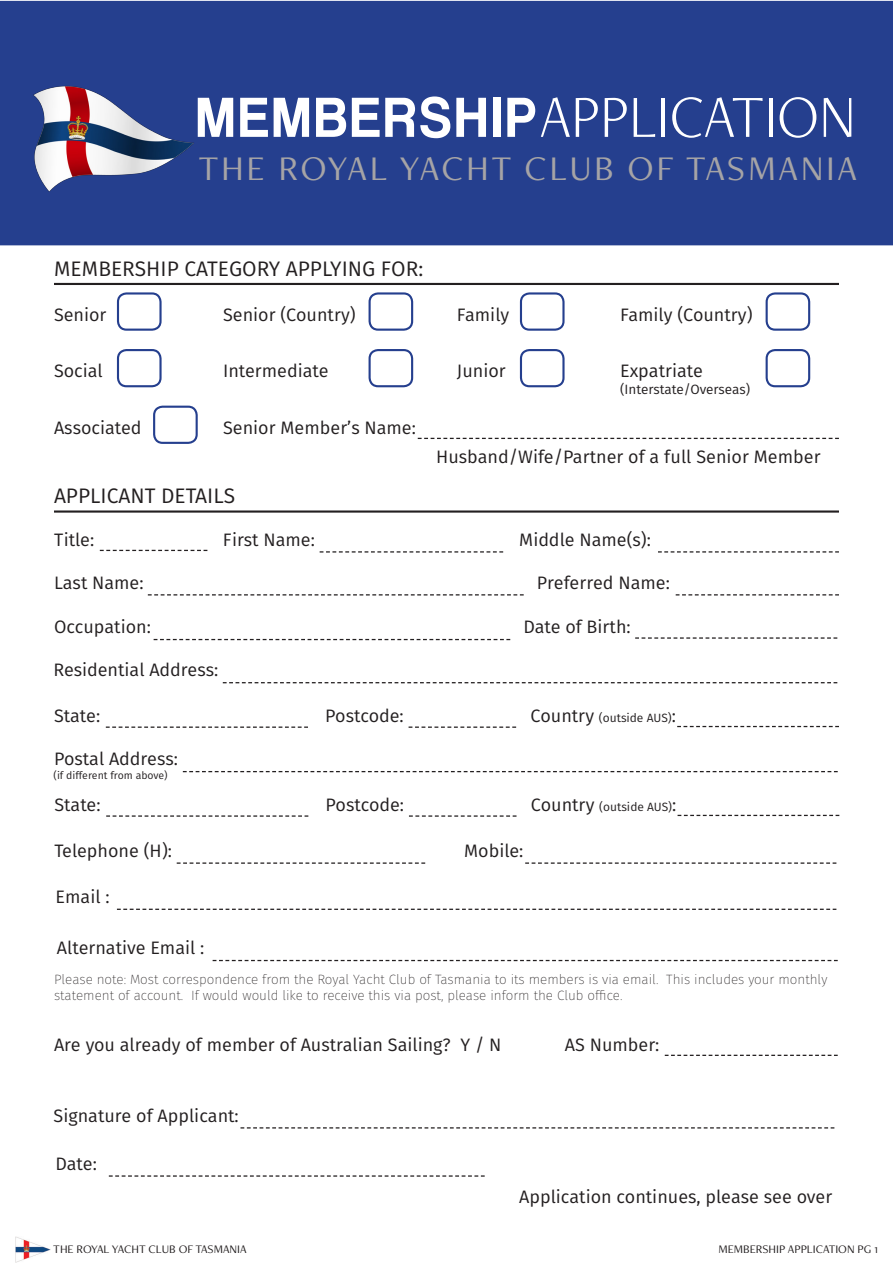
<style>
.page{position:relative;width:893px;height:1263px;background:#fff}
.page>*{position:absolute;margin:0;border:0;box-sizing:border-box;transform-origin:0 0}
.t1{font:300 62.1px "Freight Neo Pro";color:#fff;scale:.94 1}
.t2{font:36px "Freight Neo Pro";letter-spacing:.07em;color:#a6a4a6}
.t3{font:21px "Fira Sans";color:#231f20}
.t4{font:18px "Fira Sans";color:#231f20}
.t5{font:200 13.5px/16.2px "Fira Sans";color:#231f20}
.t6{font:13.5px "Fira Sans";color:#231f20}
.t7{font:12px "Freight Neo Pro";color:#231f20}
.t8{font:12px "Fira Sans";color:#231f20}
.t9{font:10.5px "Fira Sans";color:#231f20}
.s1{font-family:"Coolvetica Rg";font-weight:400;font-size:58.8px}
.s2{font-size:18px}
</style>
<div class="page">
<div style="left:0;top:0;width:893px;height:246px;background:#253f8e"></div>
<hr style="left:54px;top:283px;width:785px;height:2px;background:#231f20">
<div style="left:117px;top:292px;width:45px;height:39px;border:2px solid #253f8e;border-radius:9px"></div>
<div style="left:369px;top:292px;width:44px;height:39px;border:2px solid #253f8e;border-radius:9px"></div>
<div style="left:520px;top:292px;width:45px;height:39px;border:2px solid #253f8e;border-radius:9px"></div>
<div style="left:766px;top:292px;width:44px;height:39px;border:2px solid #253f8e;border-radius:9px"></div>
<div style="left:117px;top:349px;width:45px;height:38px;border:2px solid #253f8e;border-radius:9px"></div>
<div style="left:369px;top:349px;width:44px;height:38px;border:2px solid #253f8e;border-radius:9px"></div>
<div style="left:520px;top:349px;width:45px;height:38px;border:2px solid #253f8e;border-radius:9px"></div>
<div style="left:766px;top:349px;width:44px;height:38px;border:2px solid #253f8e;border-radius:9px"></div>
<div style="left:153px;top:406px;width:45px;height:38px;border:2px solid #253f8e;border-radius:9px"></div>
<svg style="left:418px;top:438px;width:421px;height:1px"></svg>
<hr style="left:54px;top:510px;width:785px;height:3px;background:#231f20">
<svg style="left:100px;top:550px;width:107px;height:1px"></svg>
<svg style="left:148px;top:594px;width:376px;height:1px"></svg>
<svg style="left:320px;top:551px;width:183px;height:1px"></svg>
<svg style="left:658px;top:551px;width:181px;height:1px"></svg>
<svg style="left:676px;top:594px;width:163px;height:1px"></svg>
<svg style="left:635px;top:637px;width:202px;height:2px"></svg>
<svg style="left:154px;top:639px;width:356px;height:1px"></svg>
<svg style="left:223px;top:682px;width:614px;height:1px"></svg>
<svg style="left:106px;top:726px;width:202px;height:2px"></svg>
<svg style="left:409px;top:726px;width:107px;height:2px"></svg>
<svg style="left:677px;top:726px;width:162px;height:1px"></svg>
<svg style="left:183px;top:771px;width:655px;height:1px"></svg>
<svg style="left:106px;top:815px;width:202px;height:2px"></svg>
<svg style="left:409px;top:815px;width:107px;height:2px"></svg>
<svg style="left:678px;top:815px;width:161px;height:1px"></svg>
<svg style="left:177px;top:862px;width:248px;height:2px"></svg>
<svg style="left:525px;top:862px;width:311px;height:2px"></svg>
<svg style="left:117px;top:909px;width:719px;height:1px"></svg>
<svg style="left:665px;top:1055px;width:173px;height:1px"></svg>
<svg style="left:213px;top:960px;width:625px;height:1px"></svg>
<img style="left:16px;top:1236px;width:34px;height:27px">
<svg style="left:240px;top:1127px;width:594px;height:1px"></svg>
<svg style="left:109px;top:1175px;width:376px;height:2px"></svg>
<img style="left:34px;top:77px;width:163px;height:121px">
<p class="t1" style="left:196px;top:74px;width:703px"><span class="s1">MEMBERSHIP</span>APPLICATION</p>
<p class="t2" style="left:198px;top:144px;width:660px">THE ROYAL YACHT CLUB OF TASMANIA</p>
<p class="t3" style="left:54px;top:254px;width:371px">MEMBERSHIP CATEGORY APPLYING FOR:</p>
<p class="t4" style="left:54px;top:302px;width:54px">Senior</p>
<p class="t4" style="left:223px;top:302px;width:134px">Senior (Country)</p>
<p class="t4" style="left:457px;top:302px;width:54px">Family</p>
<p class="t4" style="left:620px;top:302px;width:134px">Family (Country)</p>
<p class="t4" style="left:54px;top:358px;width:50px">Social</p>
<p class="t4" style="left:223px;top:358px;width:107px">Intermediate</p>
<p class="t4" style="left:457px;top:358px;width:50px">Junior</p>
<p class="t4" style="left:620px;top:358px;width:84px">Expatriate</p>
<p class="t6" style="left:620px;top:379px;width:132px">(Interstate/Overseas)</p>
<p class="t4" style="left:54px;top:415px;width:89px">Associated</p>
<p class="t4" style="left:223px;top:415px;width:194px">Senior Member’s Name:</p>
<p class="t4" style="left:436px;top:444px;width:386px">Husband/Wife/Partner of a full Senior Member</p>
<p class="t3" style="left:54px;top:481px;width:183px">APPLICANT DETAILS</p>
<p class="t4" style="left:54px;top:527px;width:42px">Title:</p>
<p class="t4" style="left:54px;top:570px;width:91px">Last Name:</p>
<p class="t4" style="left:223px;top:527px;width:94px">First Name:</p>
<p class="t4" style="left:519px;top:527px;width:133px">Middle Name(s):</p>
<p class="t4" style="left:537px;top:570px;width:135px">Preferred Name:</p>
<p class="t4" style="left:54px;top:614px;width:98px">Occupation:</p>
<p class="t4" style="left:523px;top:614px;width:109px">Date of Birth:</p>
<p class="t4" style="left:54px;top:657px;width:166px">Residential Address:</p>
<p class="t4" style="left:54px;top:703px;width:48px">State:</p>
<p class="t4" style="left:325px;top:703px;width:80px">Postcode:</p>
<p class="t8" style="left:531px;top:710px;width:147px"><span class="s2">Country</span> (outside AUS)<span class="s2">:</span></p>
<p class="t4" style="left:54px;top:746px;width:126px">Postal Address:</p>
<p class="t4" style="left:54px;top:792px;width:48px">State:</p>
<p class="t4" style="left:326px;top:792px;width:80px">Postcode:</p>
<p class="t8" style="left:531px;top:799px;width:147px"><span class="s2">Country</span> (outside AUS)<span class="s2">:</span></p>
<p class="t4" style="left:54px;top:838px;width:119px">Telephone (H):</p>
<p class="t4" style="left:464px;top:838px;width:61px">Mobile:</p>
<p class="t4" style="left:56px;top:884px;width:55px">Email :</p>
<p class="t9" style="left:54px;top:768px;width:116px">(if different from above)</p>
<p class="t4" style="left:57px;top:935px;width:149px">Alternative Email :</p>
<p class="t5" style="left:54px;top:971px;width:775px">Please note: Most correspondence from the Royal Yacht Club of Tasmania to its members is via email. This includes your monthly statement of account. If would would like to receive this via post, please inform the Club office.</p>
<p class="t4" style="left:54px;top:1032px;width:449px">Are you already of member of Australian Sailing? Y / N</p>
<p class="t4" style="left:565px;top:1032px;width:96px">AS Number:</p>
<p class="t4" style="left:54px;top:1103px;width:187px">Signature of Applicant:</p>
<p class="t4" style="left:56px;top:1151px;width:43px">Date:</p>
<p class="t4" style="left:519px;top:1184px;width:315px">Application continues, please see over</p>
<p class="t7" style="left:53px;top:1241px;width:195px">THE ROYAL YACHT CLUB OF TASMANIA</p>
<p class="t7" style="left:718px;top:1241px;width:161px">MEMBERSHIP APPLICATION PG 1</p>
</div>
